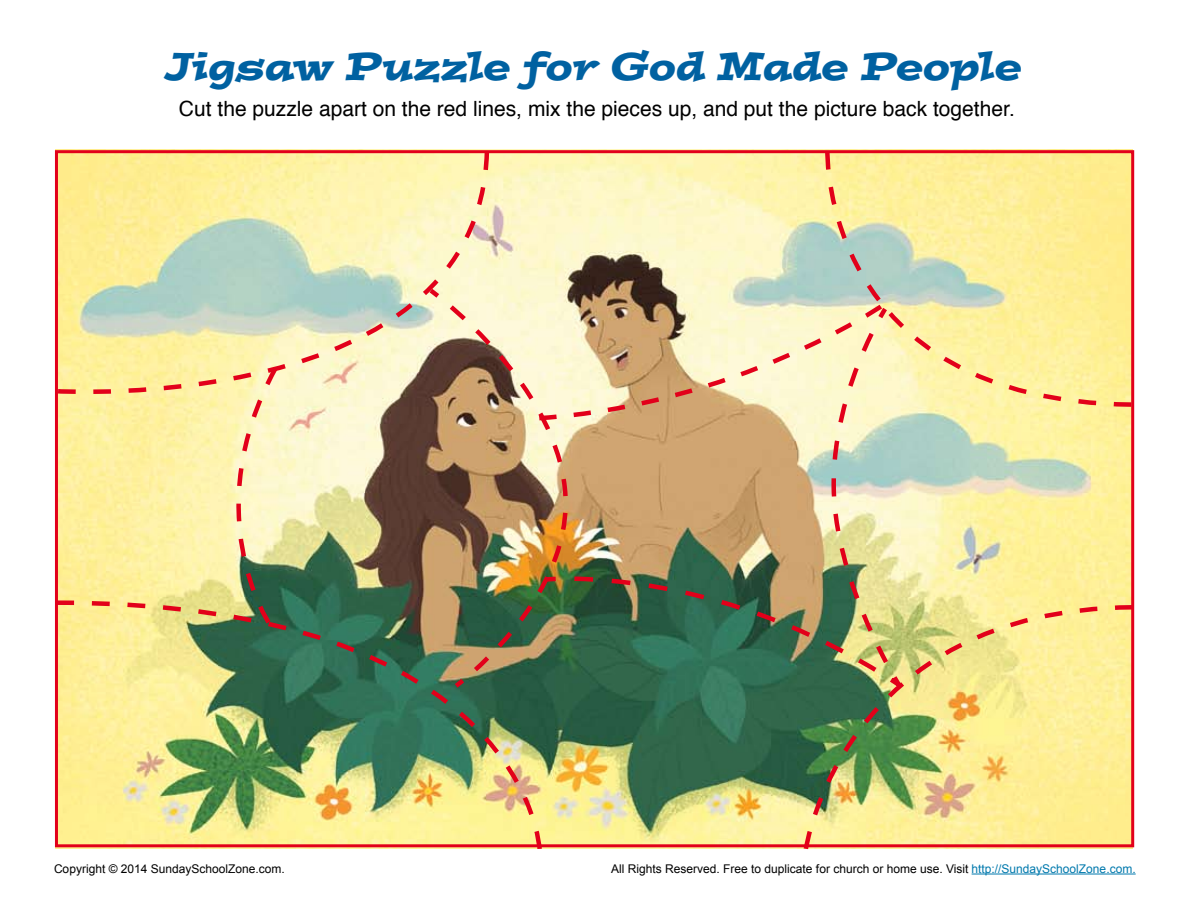
<style>
.page{position:relative;width:1188px;height:918px;background:#fff}
.page>*{position:absolute;margin:0;border:0;box-sizing:border-box;transform-origin:0 0}
.t1{font:italic 39px "Postino";color:#0061a1}
.t2{font:21px "Helvetica";color:#000}
.t3{font:12px "Arial";color:#000}
.s1{color:#0079ad}
</style>
<div class="page">
<hr style="left:972px;top:874px;width:164px;height:1px;background:#0079ad">
<img style="left:59px;top:149px;width:1071px;height:699px">
<img style="left:55px;top:598px;width:489px;height:251px">
<svg style="left:55px;top:149px;width:436px;height:266px"></svg>
<svg style="left:801px;top:603px;width:334px;height:247px"></svg>
<svg style="left:822px;top:149px;width:313px;height:260px"></svg>
<svg style="left:426px;top:286px;width:144px;height:404px"></svg>
<img style="left:469px;top:500px;width:73px;height:181px">
<img style="left:542px;top:305px;width:361px;height:388px">
<svg style="left:438px;top:295px;width:447px;height:173px"></svg>
<svg style="left:197px;top:362px;width:85px;height:265px"></svg>
<h1 class="t1" style="left:166px;top:40px;width:857px">Jigsaw Puzzle for God Made People</h1>
<h2 class="t2" style="left:179px;top:93px;width:837px">Cut the puzzle apart on the red lines, mix the pieces up, and put the picture back together.</h2>
<p class="t3" style="left:54px;top:861px;width:232px">Copyright © 2014 SundaySchoolZone.com.</p>
<p class="t3" style="left:611px;top:861px;width:526px">All Rights Reserved. Free to duplicate for church or home use. Visit <span class="s1">http://SundaySchoolZone.com.</span></p>
</div>
